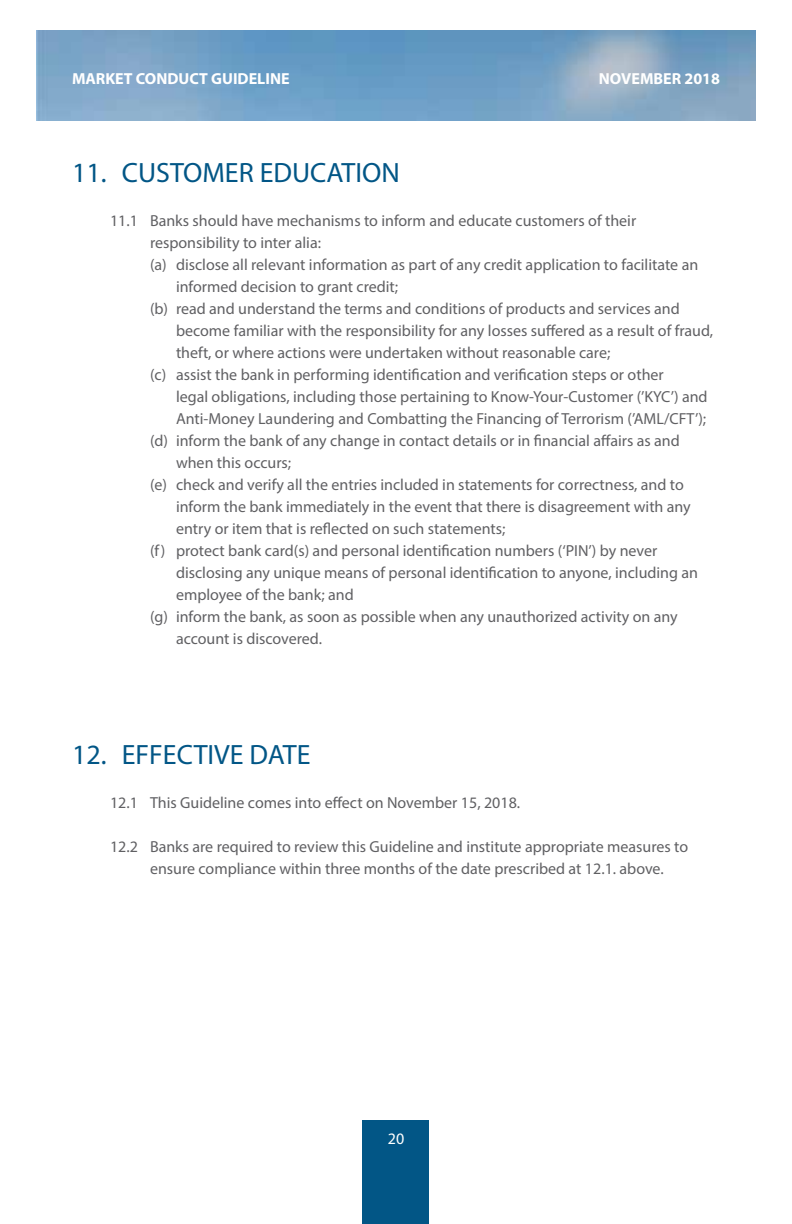
<style>
.page{position:relative;width:792px;height:1224px;background:#fff}
.page>*{position:absolute;margin:0;border:0;box-sizing:border-box;transform-origin:0 0}
.t1{font:28px "Myriad Pro";color:#025686}
.t2{font:16px/22px "Myriad Pro";color:#606063}
.t3{font:700 16px "Myriad Pro";color:#fff}
.t4{font:16px "Myriad Pro";color:#fff}
</style>
<div class="page">
<img style="left:36px;top:30px;width:720px;height:91px">
<div style="left:363px;top:1120px;width:66px;height:104px;background:#025686"></div>
<p class="t3" style="left:72px;top:68px;width:219px">MARKET CONDUCT GUIDELINE</p>
<p class="t3" style="left:599px;top:68px;width:123px">NOVEMBER 2018</p>
<h1 class="t1" style="left:72px;top:156px;width:329px">11. CUSTOMER EDUCATION</h1>
<p class="t2" style="left:110px;top:210px;width:528px">11.1 Banks should have mechanisms to inform and educate customers of their</p>
<p class="t2" style="left:150px;top:232px;width:173px">responsibility to inter alia:</p>
<p class="t2" style="left:150px;top:254px;width:550px">(a) disclose all relevant information as part of any credit application to facilitate an</p>
<p class="t2" style="left:176px;top:276px;width:224px">informed decision to grant credit;</p>
<p class="t2" style="left:150px;top:298px;width:531px">(b) read and understand the terms and conditions of products and services and</p>
<p class="t2" style="left:176px;top:320px;width:539px">become familiar with the responsibility for any losses suffered as a result of fraud,</p>
<p class="t2" style="left:176px;top:342px;width:436px">theft, or where actions were undertaken without reasonable care;</p>
<p class="t2" style="left:150px;top:364px;width:515px">(c) assist the bank in performing identification and verification steps or other</p>
<p class="t2" style="left:176px;top:386px;width:533px">legal obligations, including those pertaining to Know-Your-Customer (’KYC’) and</p>
<p class="t2" style="left:176px;top:408px;width:532px">Anti-Money Laundering and Combatting the Financing of Terrorism (’AML/CFT’);</p>
<p class="t2" style="left:150px;top:430px;width:531px">(d) inform the bank of any change in contact details or in financial affairs as and</p>
<p class="t2" style="left:176px;top:452px;width:117px">when this occurs;</p>
<p class="t2" style="left:150px;top:474px;width:535px">(e) check and verify all the entries included in statements for correctness, and to</p>
<p class="t2" style="left:176px;top:496px;width:516px">inform the bank immediately in the event that there is disagreement with any</p>
<p class="t2" style="left:176px;top:518px;width:331px">entry or item that is reflected on such statements;</p>
<p class="t2" style="left:150px;top:540px;width:509px">(f) protect bank card(s) and personal identification numbers (‘PIN’) by never</p>
<p class="t2" style="left:176px;top:562px;width:524px">disclosing any unique means of personal identification to anyone, including an</p>
<p class="t2" style="left:176px;top:584px;width:179px">employee of the bank; and</p>
<p class="t2" style="left:150px;top:606px;width:529px">(g) inform the bank, as soon as possible when any unauthorized activity on any</p>
<p class="t2" style="left:176px;top:628px;width:148px">account is discovered.</p>
<h1 class="t1" style="left:72px;top:738px;width:240px">12. EFFECTIVE DATE</h1>
<p class="t2" style="left:110px;top:792px;width:412px">12.1 This Guideline comes into effect on November 15, 2018.</p>
<p class="t2" style="left:150px;top:836px;width:540px;text-indent:-40px">12.2 Banks are required to review this Guideline and institute appropriate measures to ensure compliance within three months of the date prescribed at 12.1. above.</p>
<p class="t4" style="left:388px;top:1129px;width:18px">20</p>
</div>
